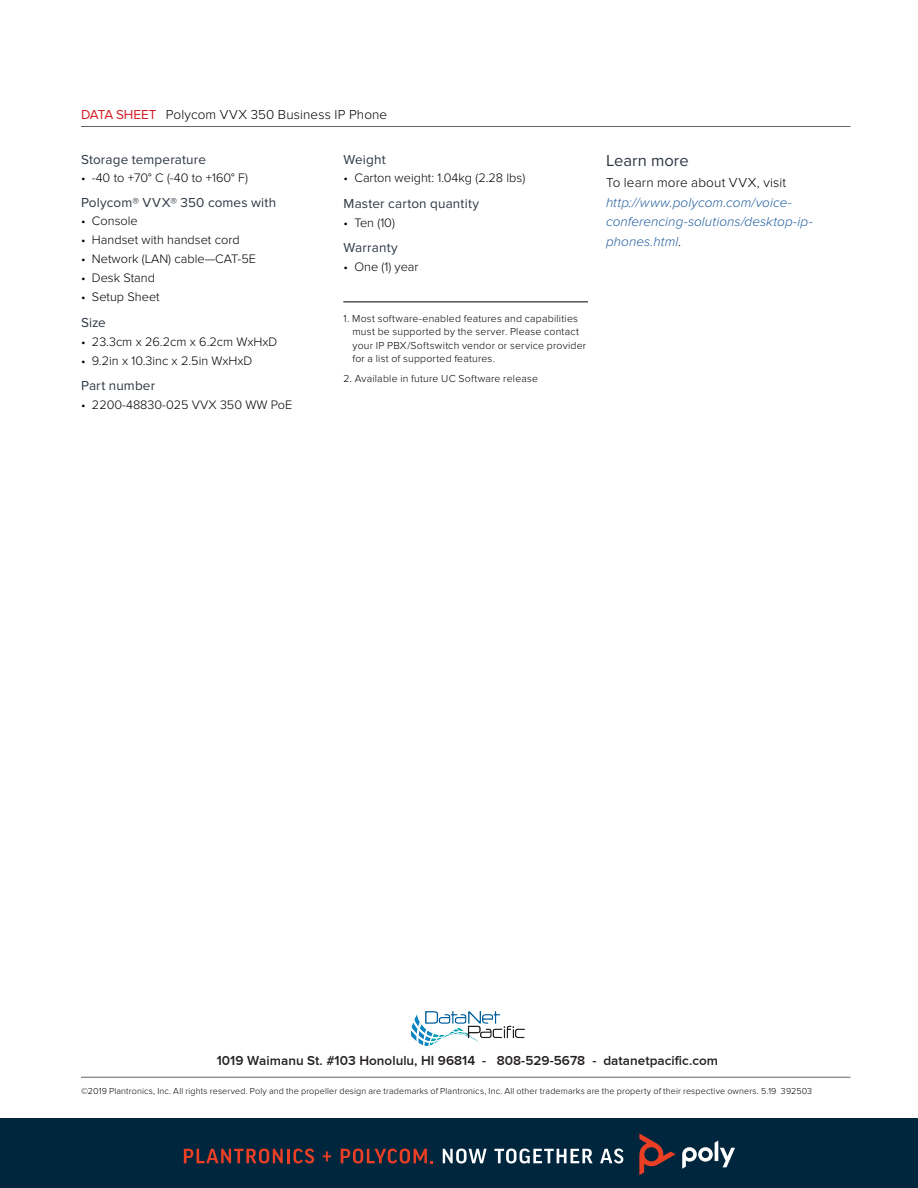
<style>
.page{position:relative;width:918px;height:1188px;background:#fff}
.page>*{position:absolute;margin:0;border:0;box-sizing:border-box;transform-origin:0 0}
.t1{font:16.5px "Proxima Nova";color:#2e3844}
.t2{font:13.5px "Proxima Nova";letter-spacing:.01em;color:#2e3844}
.t3{font:italic 300 13.5px/19.5px "Proxima Nova";letter-spacing:.005em;color:#215e9e}
.t4{font:600 13.5px "Proxima Nova";color:#231f20}
.t5{font:300 13.5px "Proxima Nova";letter-spacing:.01em;color:#000}
.t6{font:300 12.75px "Proxima Nova";color:#000}
.t7{font:300 10.5px/13.5px "Proxima Nova";letter-spacing:.02em;color:#000}
.t8{font:300 9px "Proxima Nova";letter-spacing:.015em;color:#000}
.s1{font-weight:400;color:#d21c23}
.s2{font-style:normal;color:#000}
</style>
<div class="page">
<hr style="left:81px;top:126px;width:769px;height:1px;background:#636466">
<hr style="left:81px;top:1077px;width:769px;height:1px;background:#636466">
<div style="left:0;top:1118px;width:918px;height:70px;background:#00263e"></div>
<svg style="left:184px;top:1149px;width:99px;height:15px"></svg>
<hr style="left:287px;top:1149px;width:3px;height:14px;background:#ea3e25">
<svg style="left:293px;top:1149px;width:21px;height:15px"></svg>
<svg style="left:323px;top:1151px;width:8px;height:10px"></svg>
<svg style="left:341px;top:1149px;width:92px;height:15px"></svg>
<svg style="left:443px;top:1149px;width:44px;height:15px"></svg>
<svg style="left:494px;top:1149px;width:99px;height:15px"></svg>
<svg style="left:600px;top:1149px;width:23px;height:15px"></svg>
<svg style="left:682px;top:1141px;width:53px;height:28px"></svg>
<svg style="left:639px;top:1133px;width:37px;height:42px"></svg>
<hr style="left:343px;top:302px;width:245px;height:1px;background:#000">
<img style="left:411px;top:1011px;width:113px;height:34px">
<p class="t5" style="left:81px;top:106px;width:308px"><span class="s1">DATA SHEET</span> Polycom VVX 350 Business IP Phone</p>
<p class="t2" style="left:81px;top:151px;width:127px">Storage temperature</p>
<p class="t6" style="left:81px;top:171px;width:168px">• -40 to +70° C (-40 to +160° F)</p>
<p class="t2" style="left:81px;top:194px;width:197px">Polycom® VVX® 350 comes with</p>
<p class="t6" style="left:81px;top:214px;width:58px">• Console</p>
<p class="t6" style="left:81px;top:233px;width:160px">• Handset with handset cord</p>
<p class="t6" style="left:81px;top:252px;width:177px">• Network (LAN) cable—CAT-5E</p>
<p class="t6" style="left:81px;top:271px;width:76px">• Desk Stand</p>
<p class="t6" style="left:81px;top:290px;width:80px">• Setup Sheet</p>
<p class="t2" style="left:81px;top:315px;width:26px">Size</p>
<p class="t6" style="left:81px;top:334px;width:198px">• 23.3cm x 26.2cm x 6.2cm WxHxD</p>
<p class="t6" style="left:81px;top:353px;width:173px">• 9.2in x 10.3inc x 2.5in WxHxD</p>
<p class="t2" style="left:81px;top:378px;width:76px">Part number</p>
<p class="t6" style="left:81px;top:397px;width:213px">• 2200-48830-025 VVX 350 WW PoE</p>
<p class="t2" style="left:344px;top:151px;width:44px">Weight</p>
<p class="t6" style="left:344px;top:171px;width:183px">• Carton weight: 1.04kg (2.28 lbs)</p>
<p class="t2" style="left:344px;top:196px;width:137px">Master carton quantity</p>
<p class="t6" style="left:344px;top:215px;width:53px">• Ten (10)</p>
<p class="t2" style="left:344px;top:240px;width:56px">Warranty</p>
<p class="t6" style="left:344px;top:259px;width:77px">• One (1) year</p>
<p class="t7" style="left:352px;top:312px;width:235px;text-indent:-9px">1. Most software-enabled features and capabilities must be supported by the server. Please contact your IP PBX/Softswitch vendor or service provider for a list of supported features.</p>
<p class="t7" style="left:344px;top:372px;width:196px">2. Available in future UC Software release</p>
<p class="t1" style="left:606px;top:151px;width:84px">Learn more</p>
<p class="t5" style="left:606px;top:175px;width:182px">To learn more about VVX, visit</p>
<p class="t3" style="left:606px;top:193px;width:208px">http://www.polycom.com/voice&shy;conferencing-solutions/desktop-ip&shy;phones.html<span class="s2">.</span></p>
<p class="t4" style="left:217px;top:1053px;width:503px">1019 Waimanu St. #103 Honolulu, HI 96814 - 808-529-5678 - datanetpacific.com</p>
<p class="t8" style="left:81px;top:1086px;width:733px">©2019 Plantronics, Inc. All rights reserved. Poly and the propeller design are trademarks of Plantronics, Inc. All other trademarks are the property of their respective owners. 5.19 392503</p>
</div>
